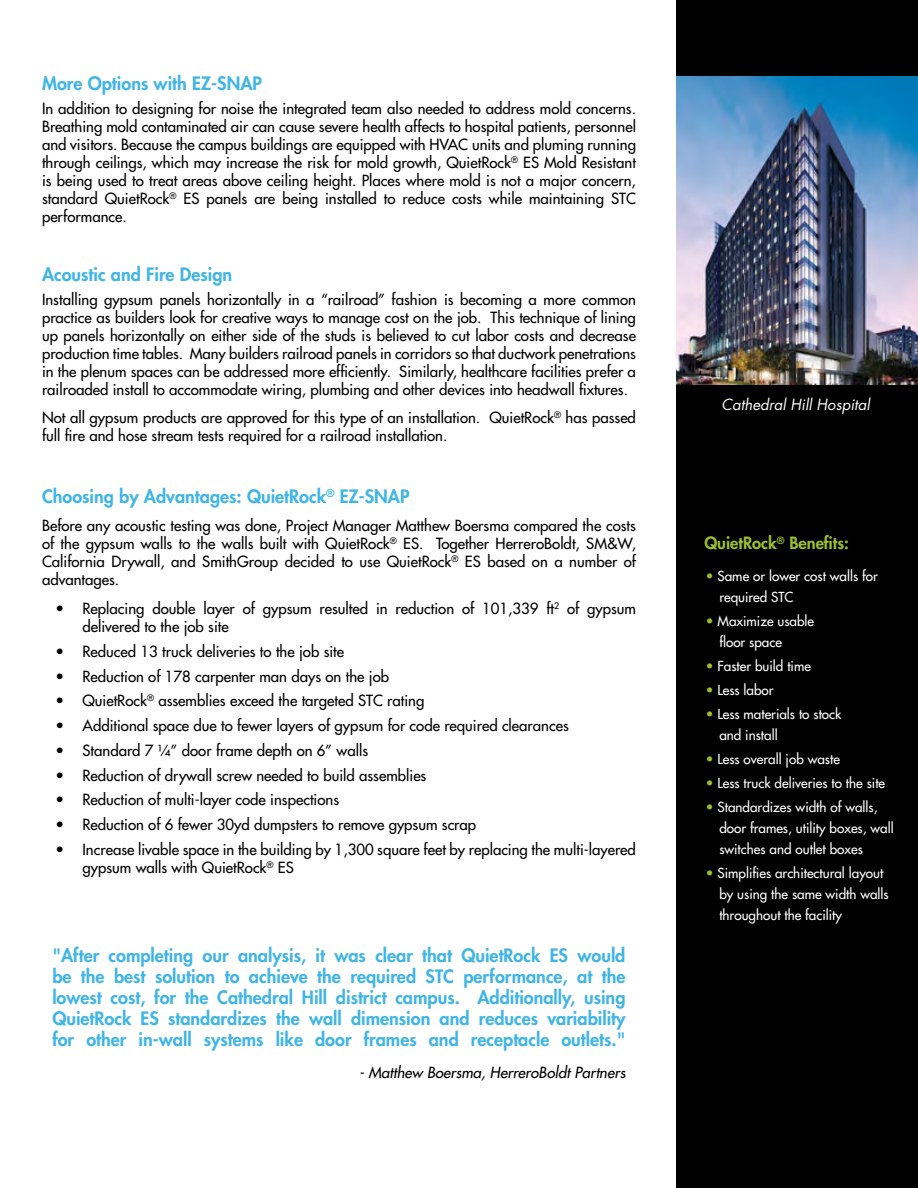
<style>
.page{position:relative;width:918px;height:1188px;background:#fff}
.page>*{position:absolute;margin:0;border:0;box-sizing:border-box;transform-origin:0 0}
.Body_Text{font:800 18px/21px "Futura";color:#40b5e6;text-align:justify}
.Side_Bar_headline{font:800 16.5px "Futura";color:#9dbe31}
.Body_Text-2{font:15px/18px "Futura";color:#000;text-align:justify}
.Body_Text-3{font:italic 15px "Futura";color:#000}
.t1{font:italic 15px "Futura";color:#fff}
.Body_Text-4{font:13.5px/21px "Futura";color:#fff}
.s1{font-size:14.85px}
.s2{color:#9dbe31}
</style>
<div class="page">
<div style="left:676px;top:0;width:242px;height:1188px;background:#000"></div>
<img style="left:676px;top:76px;width:242px;height:309px">
<p class="Body_Text" style="left:42px;top:73px;width:222px">More Options with EZ-SNAP</p>
<p class="Body_Text-2" style="left:42px;top:99px;width:596px">In addition to designing for noise the integrated team also needed to address mold concerns.<br>Breathing mold contaminated air can cause severe health affects to hospital patients, personnel and visitors. Because the campus buildings are equipped with HVAC units and pluming running through ceilings, which may increase the risk for mold growth, QuietRock<sup>®</sup> ES Mold Resistant is being used to treat areas above ceiling height. Places where mold is not a major concern, standard QuietRock<sup>®</sup> ES panels are being installed to reduce costs while maintaining STC performance.</p>
<p class="Body_Text" style="left:42px;top:264px;width:192px">Acoustic and Fire Design</p>
<p class="Body_Text-2" style="left:42px;top:290px;width:596px">Installing gypsum panels horizontally in a “railroad” fashion is becoming a more common practice as builders look for creative ways to manage cost on the job. This technique of lining up panels horizontally on either side of the studs is believed to cut labor costs and decrease production time tables. Many builders railroad panels in corridors so that ductwork penetrations in the plenum spaces can be addressed more efficiently. Similarly, healthcare facilities prefer a railroaded install to accommodate wiring, plumbing and other devices into headwall fixtures.</p>
<p class="Body_Text-2" style="left:42px;top:409px;width:595px">Not all gypsum products are approved for this type of an installation. QuietRock<sup>®</sup> has passed full fire and hose stream tests required for a railroad installation.</p>
<p class="Body_Text" style="left:42px;top:485px;width:369px">Choosing by Advantages: QuietRock<sup>®</sup> EZ-SNAP</p>
<p class="Body_Text-2" style="left:42px;top:517px;width:596px">Before any acoustic testing was done, Project Manager Matthew Boersma compared the costs of the gypsum walls to the walls built with QuietRock<sup>®</sup> ES. Together HerreroBoldt, SM&amp;W, California Drywall, and SmithGroup decided to use QuietRock<sup>®</sup> ES based on a number of advantages.</p>
<p class="Body_Text-2" style="left:82px;top:600px;width:555px;text-indent:-27px">• Replacing double layer of gypsum resulted in reduction of 101,339 ft<sup>2</sup> of gypsum delivered to the job site</p>
<p class="Body_Text-2" style="left:56px;top:642px;width:290px">• Reduced 13 truck deliveries to the job site</p>
<p class="Body_Text-2" style="left:56px;top:667px;width:335px">• Reduction of 178 carpenter man days on the job</p>
<p class="Body_Text-2" style="left:56px;top:692px;width:370px">• QuietRock<sup>®</sup> assemblies exceed the targeted STC rating</p>
<p class="Body_Text-2" style="left:56px;top:717px;width:515px">• Additional space due to fewer layers of gypsum for code required clearances</p>
<p class="Body_Text-2" style="left:56px;top:741px;width:314px">• Standard 7 <span class="s1">¼</span>” door frame depth on 6” walls</p>
<p class="Body_Text-2" style="left:56px;top:766px;width:372px">• Reduction of drywall screw needed to build assemblies</p>
<p class="Body_Text-2" style="left:56px;top:791px;width:285px">• Reduction of multi-layer code inspections</p>
<p class="Body_Text-2" style="left:56px;top:816px;width:422px">• Reduction of 6 fewer 30yd dumpsters to remove gypsum scrap</p>
<p class="Body_Text-2" style="left:82px;top:840px;width:555px;text-indent:-27px">• Increase livable space in the building by 1,300 square feet by replacing the multi-layered gypsum walls with QuietRock<sup>®</sup> ES</p>
<p class="Body_Text" style="left:52px;top:945px;width:575px">"After completing our analysis, it was clear that QuietRock ES would be the best solution to achieve the required STC performance, at the lowest cost, for the Cathedral Hill district campus. Additionally, using QuietRock ES standardizes the wall dimension and reduces variability for other in-wall systems like door frames and receptacle outlets."</p>
<p class="Body_Text-3" style="left:359px;top:1063px;width:268px">- Matthew Boersma, HerreroBoldt Partners</p>
<p class="t1" style="left:721px;top:395px;width:150px">Cathedral Hill Hospital</p>
<p class="Side_Bar_headline" style="left:704px;top:533px;width:146px">QuietRock<sup>®</sup> Benefits:</p>
<p class="Body_Text-4" style="left:719px;top:566px;width:160px;text-indent:-14px"><span class="s2">•</span> Same or lower cost walls for required STC</p>
<p class="Body_Text-4" style="left:719px;top:611px;width:96px;text-indent:-14px"><span class="s2">•</span> Maximize usable floor space</p>
<p class="Body_Text-4" style="left:706px;top:656px;width:107px"><span class="s2">•</span> Faster build time</p>
<p class="Body_Text-4" style="left:706px;top:680px;width:69px"><span class="s2">•</span> Less labor</p>
<p class="Body_Text-4" style="left:719px;top:704px;width:124px;text-indent:-14px"><span class="s2">•</span> Less materials to stock and install</p>
<p class="Body_Text-4" style="left:706px;top:749px;width:136px"><span class="s2">•</span> Less overall job waste</p>
<p class="Body_Text-4" style="left:706px;top:773px;width:181px"><span class="s2">•</span> Less truck deliveries to the site</p>
<p class="Body_Text-4" style="left:719px;top:797px;width:176px;text-indent:-14px"><span class="s2">•</span> Standardizes width of walls, door frames, utility boxes, wall switches and outlet boxes</p>
<p class="Body_Text-4" style="left:719px;top:863px;width:171px;text-indent:-14px"><span class="s2">•</span> Simplifies architectural layout by using the same width walls throughout the facility</p>
</div>
